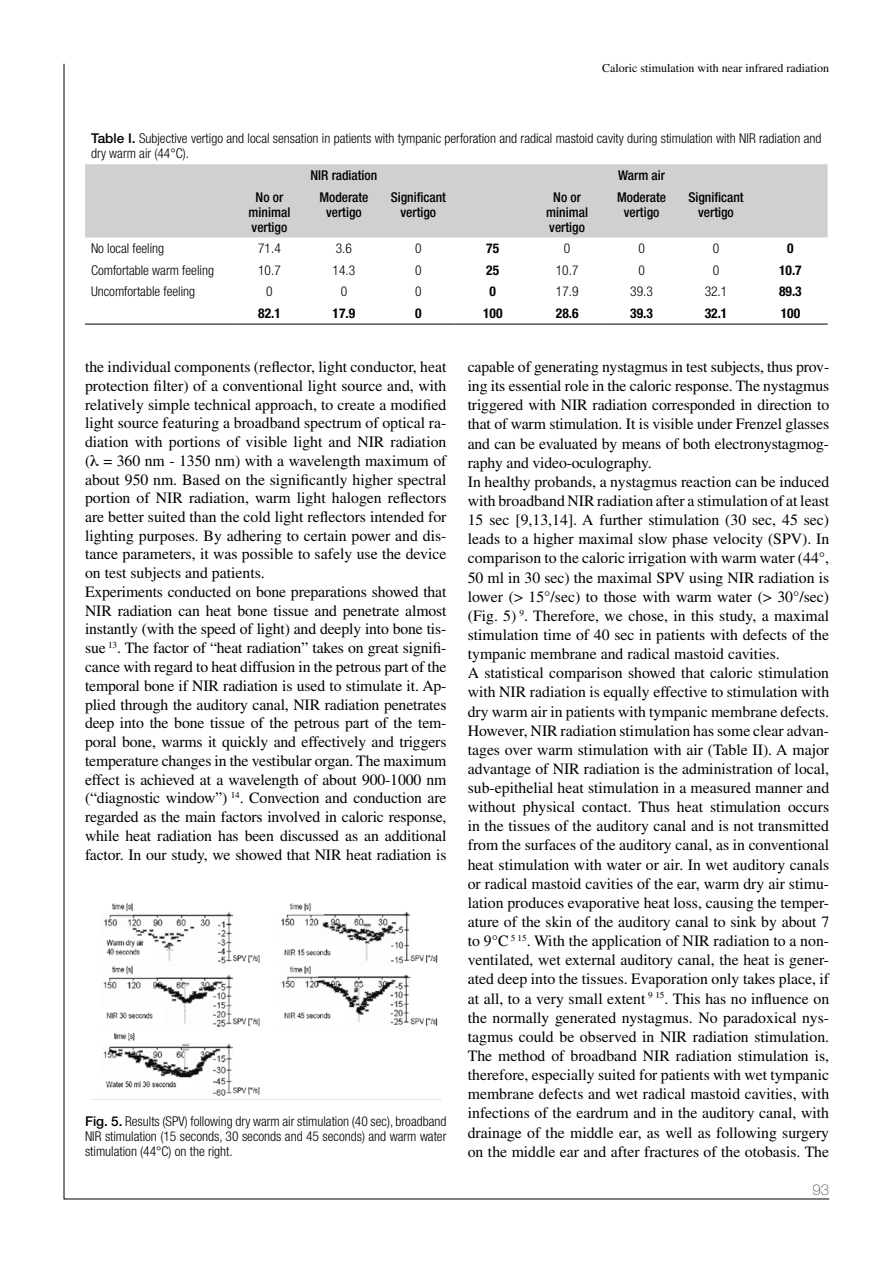
<style>
.page{position:relative;width:893px;height:1263px;background:#fff}
.page>*{position:absolute;margin:0;border:0;box-sizing:border-box;transform-origin:0 0}
.t1{font:15.75px/19.2px "Times LT Std";color:#000;text-align:justify}
.t2{font:100 15px "Helvetica Neue LT Std";color:#484847}
.t3{font:300 condensed 13.5px/15px "Helvetica Neue LT Std";color:#000}
.t4{font:500 condensed 13.5px/15px "Helvetica Neue LT Std";color:#000;text-align:center}
.t5{font:700 condensed 13.5px "Helvetica Neue LT Std";color:#000}
.t6{font:12px "Times LT Std";color:#000}
.s1{font-weight:500;font-stretch:normal}
</style>
<div class="page">
<div style="left:85px;top:164px;width:743px;height:73px;background:#cfd0d0"></div>
<hr style="left:85px;top:324px;width:147px;height:1px;background:#000">
<hr style="left:232px;top:324px;width:75px;height:1px;background:#000">
<hr style="left:307px;top:324px;width:74px;height:1px;background:#000">
<hr style="left:381px;top:324px;width:75px;height:1px;background:#000">
<hr style="left:456px;top:324px;width:74px;height:1px;background:#000">
<hr style="left:530px;top:324px;width:74px;height:1px;background:#000">
<hr style="left:604px;top:324px;width:75px;height:1px;background:#000">
<hr style="left:679px;top:324px;width:74px;height:1px;background:#000">
<hr style="left:753px;top:324px;width:75px;height:1px;background:#000">
<img style="left:103px;top:903px;width:335px;height:193px">
<p class="t6" style="left:602px;top:61px;width:228px">Caloric stimulation with near infrared radiation</p>
<p class="t3" style="left:91px;top:131px;width:732px"><span class="s1">Table I.</span> Subjective vertigo and local sensation in patients with tympanic perforation and radical mastoid cavity during stimulation with NIR radiation and dry warm air (44°C).</p>
<p class="t4" style="left:310px;top:167px;width:68px">NIR radiation</p>
<p class="t4" style="left:618px;top:167px;width:49px">Warm air</p>
<p class="t4" style="left:249px;top:189px;width:43px">No or minimal vertigo</p>
<p class="t4" style="left:319px;top:189px;width:51px">Moderate vertigo</p>
<p class="t4" style="left:391px;top:189px;width:57px">Significant vertigo</p>
<p class="t4" style="left:546px;top:189px;width:43px">No or minimal vertigo</p>
<p class="t4" style="left:617px;top:189px;width:51px">Moderate vertigo</p>
<p class="t4" style="left:688px;top:189px;width:57px">Significant vertigo</p>
<p class="t3" style="left:91px;top:241px;width:75px">No local feeling</p>
<p class="t3" style="left:258px;top:241px;width:24px">71.4</p>
<p class="t3" style="left:336px;top:241px;width:18px">3.6</p>
<p class="t3" style="left:415px;top:241px;width:8px">0</p>
<p class="t5" style="left:486px;top:240px;width:14px">75</p>
<p class="t3" style="left:564px;top:241px;width:8px">0</p>
<p class="t3" style="left:638px;top:241px;width:8px">0</p>
<p class="t3" style="left:713px;top:241px;width:8px">0</p>
<p class="t5" style="left:787px;top:240px;width:8px">0</p>
<p class="t3" style="left:91px;top:262px;width:124px">Comfortable warm feeling</p>
<p class="t3" style="left:258px;top:262px;width:24px">10.7</p>
<p class="t3" style="left:333px;top:262px;width:24px">14.3</p>
<p class="t3" style="left:415px;top:262px;width:8px">0</p>
<p class="t5" style="left:486px;top:262px;width:14px">25</p>
<p class="t3" style="left:556px;top:262px;width:24px">10.7</p>
<p class="t3" style="left:638px;top:262px;width:8px">0</p>
<p class="t3" style="left:713px;top:262px;width:8px">0</p>
<p class="t5" style="left:779px;top:262px;width:24px">10.7</p>
<p class="t3" style="left:91px;top:284px;width:106px">Uncomfortable feeling</p>
<p class="t3" style="left:266px;top:284px;width:8px">0</p>
<p class="t3" style="left:341px;top:284px;width:8px">0</p>
<p class="t3" style="left:415px;top:284px;width:8px">0</p>
<p class="t5" style="left:489px;top:283px;width:8px">0</p>
<p class="t3" style="left:556px;top:284px;width:24px">17.9</p>
<p class="t3" style="left:630px;top:284px;width:24px">39.3</p>
<p class="t3" style="left:705px;top:284px;width:24px">32.1</p>
<p class="t5" style="left:779px;top:283px;width:24px">89.3</p>
<p class="t5" style="left:258px;top:305px;width:24px">82.1</p>
<p class="t5" style="left:333px;top:305px;width:24px">17.9</p>
<p class="t5" style="left:415px;top:305px;width:8px">0</p>
<p class="t5" style="left:483px;top:305px;width:21px">100</p>
<p class="t5" style="left:556px;top:305px;width:24px">28.6</p>
<p class="t5" style="left:630px;top:305px;width:24px">39.3</p>
<p class="t5" style="left:705px;top:305px;width:24px">32.1</p>
<p class="t5" style="left:781px;top:305px;width:21px">100</p>
<p class="t1" style="left:85px;top:357px;width:363px;line-height:18.8px">the individual components (reflector, light conductor, heat protection filter) of a conventional light source and, with relatively simple technical approach, to create a modified light source featuring a broadband spectrum of optical ra&shy;diation with portions of visible light and NIR</p>
<p class="t1" style="left:85px;top:432px;width:363px;line-height:18.8px;text-indent:305px">radiation ( = 360 nm - 1350 nm) with a wavelength maximum of about 950 nm. Based on the significantly higher spectral portion of NIR</p>
<p class="t1" style="left:85px;top:488px;width:363px;line-height:18.8px;text-align:left;text-indent:104px">radiation, warm light halogen reflectors are better suited than the cold light reflectors intended for lighting purposes. By adhering to certain power and dis&shy;tance parameters, it was possible to safely use the device on test subjects and patients.<br>Experiments conducted on bone preparations showed that NIR</p>
<p class="t1" style="left:85px;top:601px;width:363px;line-height:18.8px;text-indent:33px">radiation can heat bone tissue and penetrate almost instantly (with the speed of light) and deeply into bone tis&shy;sue <sup>13</sup>. The factor of “heat radiation” takes on great signifi&shy;cance with regard to heat diffusion in the petrous part of the temporal bone if NIR</p>
<p class="t1" style="left:85px;top:676px;width:363px;line-height:18.8px;text-indent:138px">radiation is used to stimulate it. Ap&shy;plied through the auditory canal, NIR</p>
<p class="t1" style="left:85px;top:695px;width:363px;line-height:18.8px;text-indent:240px">radiation penetrates deep into the bone tissue of the petrous part of the tem&shy;poral bone, warms it quickly and effectively and triggers temperature changes in the vestibular organ. The maximum effect is achieved at a wavelength of about 900-1000 nm (“diagnostic window”) <sup>14</sup>. Convection and conduction are regarded as the main factors involved in caloric response, while heat radiation has been discussed as an additional factor. In our study, we showed that NIR</p>
<p class="t1" style="left:346px;top:845px;width:102px">heat radiation is</p>
<p class="t3" style="left:85px;top:1114px;width:363px;text-align:justify"><span class="s1">Fig. 5.</span> Results (SPV) following dry warm air stimulation (40 sec), broadband NIR stimulation (15 seconds, 30 seconds and 45 seconds) and warm water stimulation (44°C) on the right.</p>
<p class="t1" style="left:468px;top:357px;width:363px">capable of generating nystagmus in test subjects, thus prov&shy;ing its essential role in the caloric response. The nystagmus triggered with NIR</p>
<p class="t1" style="left:468px;top:395px;width:363px;text-align:left;text-indent:125px">radiation corresponded in direction to that of warm stimulation. It is visible under Frenzel glasses and can be evaluated by means of both electronystagmog&shy;raphy and video-oculography.<br>In healthy probands, a nystagmus reaction can be induced with broadband NIR</p>
<p class="t1" style="left:468px;top:491px;width:363px;text-indent:130px">radiation after a stimulation of at least 15 sec [9,13,14]. A further stimulation (30 sec, 45 sec) leads to a higher maximal slow phase velocity (SPV). In comparison to the caloric irrigation with warm water (44°, 50 ml in 30 sec) the maximal SPV using NIR</p>
<p class="t1" style="left:468px;top:568px;width:363px;text-align:left;text-indent:291px">radiation is lower (&gt; 15°/sec) to those with warm water (&gt; 30°/sec) (Fig. 5) <sup>9</sup>. Therefore, we chose, in this study, a maximal stimulation time of 40 sec in patients with defects of the tympanic membrane and radical mastoid cavities.<br>A statistical comparison showed that caloric stimulation with NIR</p>
<p class="t1" style="left:468px;top:682px;width:363px;text-indent:62px">radiation is equally effective to stimulation with dry warm air in patients with tympanic membrane defects.<br>However, NIR</p>
<p class="t1" style="left:468px;top:721px;width:363px;text-indent:93px">radiation stimulation has some clear advan&shy;tages over warm stimulation with air (Table II). A major advantage of NIR</p>
<p class="t1" style="left:468px;top:759px;width:363px;text-indent:116px">radiation is the administration of local, sub-epithelial heat stimulation in a measured manner and without physical contact. Thus heat stimulation occurs in the tissues of the auditory canal and is not transmitted from the surfaces of the auditory canal, as in conventional heat stimulation with water or air. In wet auditory canals or radical mastoid cavities of the ear, warm dry air stimu&shy;lation produces evaporative heat loss, causing the temper&shy;ature of the skin of the auditory canal to sink by about 7 to 9°C <sup>5</sup> <sup>15</sup>. With the application of NIR</p>
<p class="t1" style="left:468px;top:931px;width:363px;text-indent:246px">radiation to a non&shy;ventilated, wet external auditory canal, the heat is gener&shy;ated deep into the tissues. Evaporation only takes place, if at all, to a very small extent <sup>9</sup> <sup>15</sup>. This has no influence on the normally generated nystagmus. No paradoxical nys&shy;tagmus could be observed in NIR</p>
<p class="t1" style="left:693px;top:1027px;width:138px">radiation stimulation.</p>
<p class="t1" style="left:468px;top:1046px;width:363px;text-indent:208px">radiation stimulation is, therefore, especially suited for patients with wet tympanic membrane defects and wet radical mastoid cavities, with infections of the eardrum and in the auditory canal, with drainage of the middle ear, as well as following surgery on the middle ear and after fractures of the otobasis. The</p>
<p class="t1" style="left:468px;top:1046px;width:186px">The method of broadband NIR</p>
<p class="t2" style="left:812px;top:1181px;width:18px">93</p>
</div>
